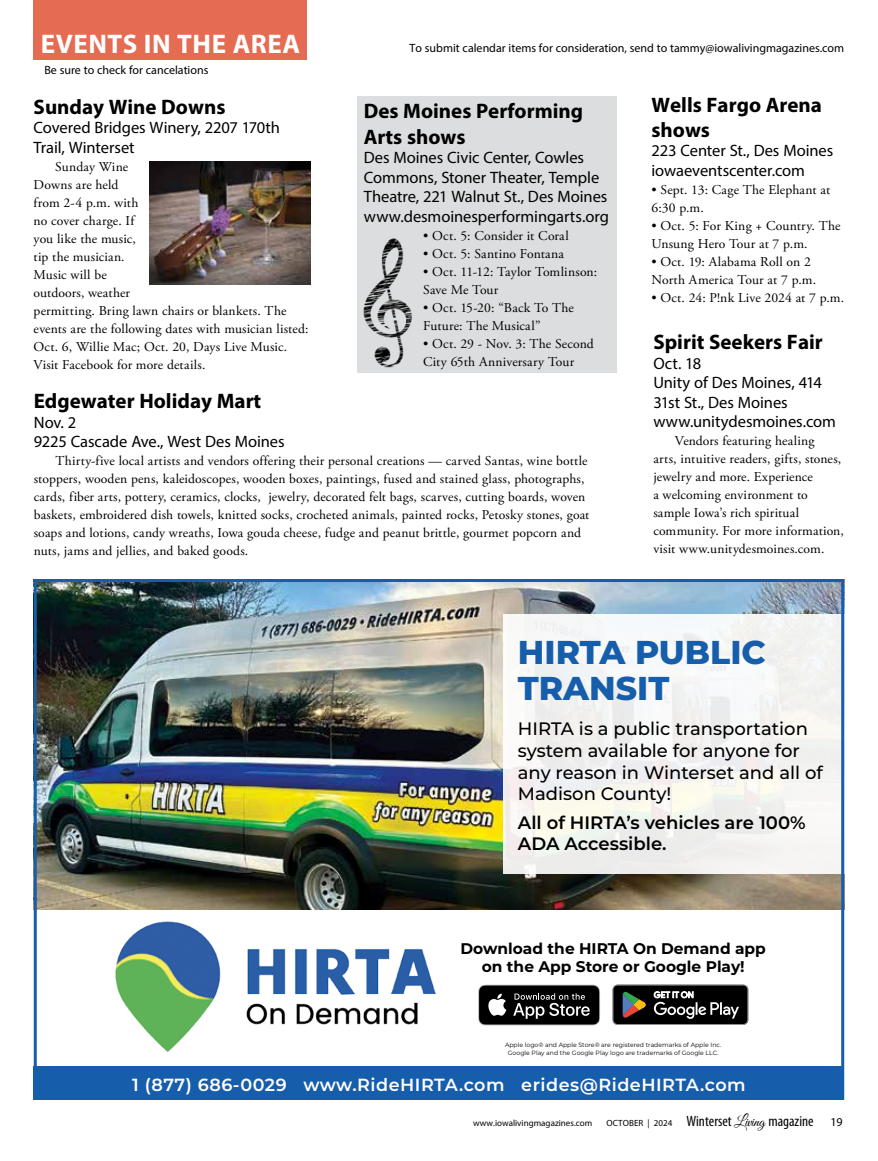
<style>
.page{position:relative;width:878px;height:1161px;background:#fff}
.page>*{position:absolute;margin:0;border:0;box-sizing:border-box;transform-origin:0 0}
.t1{font:800 33px/36px "Montserrat";color:#165dab}
.t2{font:700 27px "Myriad Pro";letter-spacing:.02em;color:#fff}
.t3{font:700 21px/25.2px "Myriad Pro";color:#000}
.t4{font:500 18px/21.6px "Montserrat";color:#000}
.t5{font:600 18px/21.6px "Montserrat";color:#000}
.t6{font:600 17.55px "Montserrat";letter-spacing:.03em;color:#fff}
.t7{font:16.5px/19.5px "Myriad Pro";letter-spacing:-.005em;color:#000}
.t8{font:700 15.45px/18.5px "Montserrat";color:#000;text-align:center}
.t9{font:13.5px/18px "Adobe Garamond Pro";letter-spacing:.01em;color:#000}
.t10{font:12px "Myriad Pro";color:#000}
.t11{font:9px "Myriad Pro";color:#000}
.t12{font:8.4px "Product Sans";letter-spacing:.02em;color:#fff}
.t13{font:6.15px/7.4px "Montserrat";color:#000;text-align:center}
.s1{font-stretch:condensed;font-size:15px}
.s2{font-family:"Great Vibes";font-size:15px}
</style>
<div class="page">
<div style="left:34px;top:0;width:273px;height:59px;background:#e56b52"></div>
<div style="left:357px;top:96px;width:259px;height:276px;background:#dcddde"></div>
<img style="left:149px;top:162px;width:161px;height:122px">
<img style="left:364px;top:238px;width:48px;height:130px">
<img style="left:38px;top:583px;width:802px;height:326px">
<div style="left:34px;top:1066px;width:810px;height:33px;background:#165dab"></div>
<img style="left:115px;top:921px;width:321px;height:131px">
<svg style="left:478px;top:985px;width:122px;height:40px"></svg>
<svg style="left:612px;top:985px;width:136px;height:40px"></svg>
<div style="left:504px;top:615px;width:340px;height:259px;background:#f4f4f1"></div>
<div style="left:34px;top:579px;width:810px;height:521px;border:3px solid #165dab"></div>
<h2 class="t2" style="left:41px;top:26px;width:261px">EVENTS IN THE AREA</h2>
<p class="t10" style="left:409px;top:41px;width:436px">To submit calendar items for consideration, send to tammy@iowalivingmagazines.com</p>
<p class="t10" style="left:44px;top:63px;width:166px">Be sure to check for cancelations</p>
<h3 class="t3" style="left:364px;top:98px;width:221px">Des Moines Performing<br>Arts shows</h3>
<p class="t7" style="left:364px;top:148px;width:247px">Des Moines Civic Center, Cowles Commons, Stoner Theater, Temple Theatre, 221 Walnut St., Des Moines www.desmoinesperformingarts.org</p>
<p class="t9" style="left:423px;top:227px;width:147px">• Oct. 5: Consider it Coral</p>
<p class="t9" style="left:423px;top:245px;width:142px">• Oct. 5: Santino Fontana</p>
<p class="t9" style="left:423px;top:263px;width:175px">• Oct. 11-12: Taylor Tomlinson:<br>Save Me Tour</p>
<p class="t9" style="left:423px;top:299px;width:152px">• Oct. 15-20: “Back To The<br>Future: The Musical”</p>
<p class="t9" style="left:423px;top:335px;width:172px">• Oct. 29 - Nov. 3: The Second<br>City 65th Anniversary Tour</p>
<h3 class="t3" style="left:651px;top:91px;width:172px">Wells Fargo Arena shows</h3>
<p class="t7" style="left:651px;top:141px;width:183px">223 Center St., Des Moines iowaeventscenter.com</p>
<p class="t9" style="left:651px;top:181px;width:180px">• Sept. 13: Cage The Elephant at<br>6:30 p.m.</p>
<p class="t9" style="left:651px;top:217px;width:190px">• Oct. 5: For King + Country. The<br>Unsung Hero Tour at 7 p.m.</p>
<p class="t9" style="left:651px;top:253px;width:166px">• Oct. 19: Alabama Roll on 2<br>North America Tour at 7 p.m.</p>
<p class="t9" style="left:651px;top:289px;width:194px">• Oct. 24: P!nk Live 2024 at 7 p.m.</p>
<h3 class="t3" style="left:653px;top:329px;width:171px">Spirit Seekers Fair</h3>
<p class="t7" style="left:653px;top:353px;width:184px">Oct. 18<br>Unity of Des Moines, 414<br>31st St., Des Moines www.unitydesmoines.com</p>
<p class="t9" style="left:653px;top:432px;width:192px;text-indent:22px">Vendors featuring healing<br>arts, intuitive readers, gifts, stones, jewelry and more. Experience<br>a welcoming environment to sample Iowa’s rich spiritual community. For more information, visit www.unitydesmoines.com.</p>
<h3 class="t3" style="left:34px;top:93px;width:193px">Sunday Wine Downs</h3>
<p class="t7" style="left:34px;top:118px;width:248px">Covered Bridges Winery, 2207 170th<br>Trail, Winterset</p>
<p class="t9" style="left:34px;top:158px;width:276px;text-indent:22px">Sunday Wine<br>Downs are held<br>from 2-4 p.m. with<br>no cover charge. If<br>you like the music,<br>tip the musician.<br>Music will be<br>outdoors, weather<br>permitting. Bring lawn chairs or blankets. The events are the following dates with musician listed:<br>Oct. 6, Willie Mac; Oct. 20, Days Live Music.<br>Visit Facebook for more details.</p>
<h3 class="t3" style="left:34px;top:388px;width:229px">Edgewater Holiday Mart</h3>
<p class="t7" style="left:34px;top:412px;width:252px">Nov. 2<br>9225 Cascade Ave., West Des Moines</p>
<p class="t9" style="left:34px;top:452px;width:557px;text-indent:22px">Thirty-five local artists and vendors offering their personal creations — carved Santas, wine bottle stoppers, wooden pens, kaleidoscopes, wooden boxes, paintings, fused and stained glass, photographs, cards, fiber arts, pottery, ceramics, clocks, jewelry, decorated felt bags, scarves, cutting boards, woven baskets, embroidered dish towels, knitted socks, crocheted animals, painted rocks, Petosky stones, goat soaps and lotions, candy wreaths, Iowa gouda cheese, fudge and peanut brittle, gourmet popcorn and nuts, jams and jellies, and baked goods.</p>
<h1 class="t1" style="left:518px;top:633px;width:249px">HIRTA PUBLIC<br>TRANSIT</h1>
<h3 class="t4" style="left:518px;top:717px;width:306px">HIRTA is a public transportation system available for anyone for any reason in Winterset and all of<br>Madison County!</h3>
<h3 class="t5" style="left:518px;top:811px;width:289px">All of HIRTA’s vehicles are 100%<br>ADA Accessible.</h3>
<p class="t8" style="left:460px;top:938px;width:307px">Download the HIRTA On Demand app on the App Store or Google Play!</p>
<p class="t12" style="left:653px;top:990px;width:41px">GET IT ON</p>
<p class="t13" style="left:505px;top:1041px;width:218px">Apple logo® and Apple Store® are registered trademarks of Apple Inc.<br>Google Play and the Google Play logo are trademarks of Google LLC.</p>
<p class="t6" style="left:132px;top:1072px;width:615px">1 (877) 686-0029 www.RideHIRTA.com erides@RideHIRTA.com</p>
<p class="t11" style="left:473px;top:1118px;width:342px">www.iowalivingmagazines.com OCTOBER | 2024 <span class="s1">Winterset</span> <span class="s2">Living</span> <span class="s1">magazine</span></p>
<p class="t10" style="left:830px;top:1115px;width:14px">19</p>
</div>
